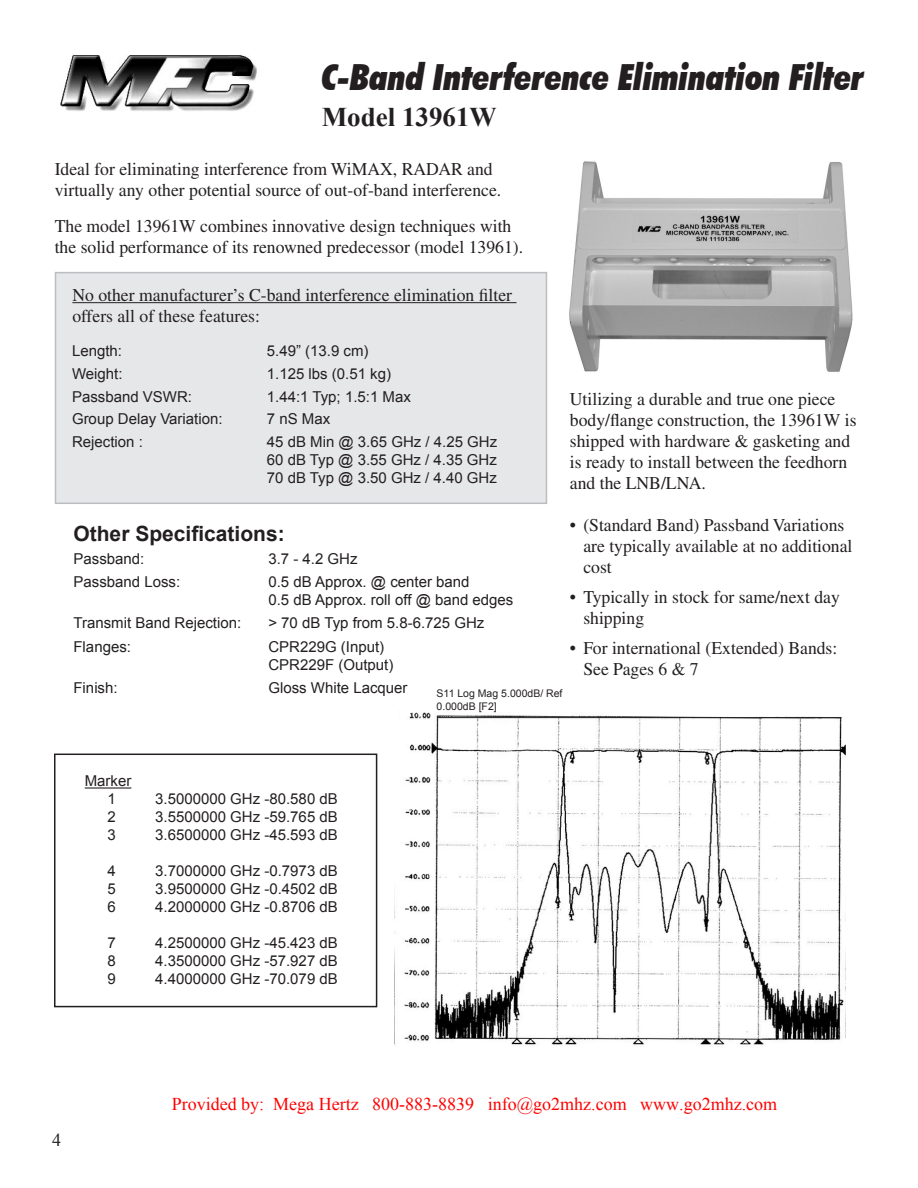
<style>
.page{position:relative;width:918px;height:1188px;background:#fff}
.page>*{position:absolute;margin:0;border:0;box-sizing:border-box;transform-origin:0 0}
.t1{font:italic 900 condensed 36px "Futura BT";color:#231f20}
.t2{font:700 27px "Times New Roman";color:#231f20}
.t3{font:700 21px "Arial";color:#231f20}
.t4{font:18px/21px "Times";color:#231f20}
.t5{font:18px "Times New Roman";color:#f00}
.t6{font:18px "Times New Roman";color:#231f20}
.t7{font:15px/18px "Arial";color:#231f20}
.t8{font:10.5px/12.6px "Arial";color:#231f20}
</style>
<div class="page">
<img style="left:60px;top:55px;width:197px;height:56px">
<div style="left:55px;top:272px;width:492px;height:232px;background:#e6e7e9;border:2px solid #bcbdc0"></div>
<hr style="left:72px;top:302px;width:445px;height:1px;background:#231f20">
<img style="left:569px;top:161px;width:284px;height:211px">
<img style="left:394px;top:712px;width:452px;height:333px">
<hr style="left:85px;top:787px;width:46px;height:2px;background:#231f20">
<div style="left:54px;top:754px;width:323px;height:253px;border:2px solid #231f20"></div>
<hr style="left:438px;top:717px;width:404px;height:1px;background:#231f20">
<p class="t1" style="left:322px;top:56px;width:544px">C-Band Interference Elimination Filter</p>
<p class="t2" style="left:322px;top:99px;width:176px">Model 13961W</p>
<p class="t4" style="left:55px;top:158px;width:439px">Ideal for eliminating interference from WiMAX, RADAR and</p>
<p class="t4" style="left:55px;top:179px;width:448px">virtually any other potential source of out-of-band interference.</p>
<p class="t4" style="left:55px;top:215px;width:458px">The model 13961W combines innovative design techniques with</p>
<p class="t4" style="left:55px;top:236px;width:470px">the solid performance of its renowned predecessor (model 13961).</p>
<p class="t4" style="left:72px;top:284px;width:441px">No other manufacturer’s C-band interference elimination filter offers all of these features:</p>
<p class="t7" style="left:72px;top:342px;width:52px">Length:</p>
<p class="t7" style="left:267px;top:342px;width:103px">5.49” (13.9 cm)</p>
<p class="t7" style="left:72px;top:364px;width:52px">Weight:</p>
<p class="t7" style="left:267px;top:364px;width:126px">1.125 lbs (0.51 kg)</p>
<p class="t7" style="left:72px;top:387px;width:122px">Passband VSWR:</p>
<p class="t7" style="left:267px;top:387px;width:145px">1.44:1 Typ; 1.5:1 Max</p>
<p class="t7" style="left:72px;top:410px;width:152px">Group Delay Variation:</p>
<p class="t7" style="left:267px;top:410px;width:65px">7 nS Max</p>
<p class="t7" style="left:72px;top:433px;width:72px">Rejection :</p>
<p class="t7" style="left:267px;top:433px;width:232px">45 dB Min @ 3.65 GHz / 4.25 GHz<br>60 dB Typ @ 3.55 GHz / 4.35 GHz</p>
<p class="t7" style="left:267px;top:469px;width:232px">70 dB Typ @ 3.50 GHz / 4.40 GHz</p>
<p class="t4" style="left:570px;top:388px;width:288px">Utilizing a durable and true one piece body/flange construction, the 13961W is shipped with hardware &amp; gasketing and is ready to install between the feedhorn and the LNB/LNA.</p>
<p class="t4" style="left:583px;top:514px;width:271px;text-indent:-13px">• (Standard Band) Passband Variations are typically available at no additional cost</p>
<p class="t4" style="left:583px;top:586px;width:258px;text-indent:-13px">• Typically in stock for same/next day shipping</p>
<p class="t4" style="left:570px;top:637px;width:269px">• For international (Extended) Bands:</p>
<p class="t4" style="left:583px;top:658px;width:117px">See Pages 6 &amp; 7</p>
<p class="t3" style="left:74px;top:519px;width:213px">Other Specifications:</p>
<p class="t7" style="left:74px;top:550px;width:72px">Passband:</p>
<p class="t7" style="left:268px;top:550px;width:91px">3.7 - 4.2 GHz</p>
<p class="t7" style="left:74px;top:573px;width:108px">Passband Loss:</p>
<p class="t7" style="left:268px;top:573px;width:247px">0.5 dB Approx. @ center band<br>0.5 dB Approx. roll off @ band edges</p>
<p class="t7" style="left:73px;top:613px;width:169px">Transmit Band Rejection:</p>
<p class="t7" style="left:268px;top:613px;width:218px">&gt; 70 dB Typ from 5.8-6.725 GHz</p>
<p class="t7" style="left:73px;top:638px;width:59px">Flanges:</p>
<p class="t7" style="left:268px;top:638px;width:117px">CPR229G (Input)</p>
<p class="t7" style="left:268px;top:656px;width:127px">CPR229F (Output)</p>
<p class="t7" style="left:73px;top:679px;width:46px">Finish:</p>
<p class="t7" style="left:268px;top:679px;width:141px">Gloss White Lacquer</p>
<p class="t8" style="left:437px;top:687px;width:127px">S11 Log Mag 5.000dB/ Ref<br>0.000dB [F2]</p>
<p class="t7" style="left:85px;top:772px;width:48px">Marker</p>
<p class="t7" style="left:108px;top:790px;width:10px">1</p>
<p class="t7" style="left:155px;top:790px;width:184px">3.5000000 GHz -80.580 dB</p>
<p class="t7" style="left:108px;top:808px;width:10px">2</p>
<p class="t7" style="left:155px;top:808px;width:184px">3.5500000 GHz -59.765 dB</p>
<p class="t7" style="left:108px;top:826px;width:10px">3</p>
<p class="t7" style="left:155px;top:826px;width:184px">3.6500000 GHz -45.593 dB</p>
<p class="t7" style="left:108px;top:862px;width:10px">4</p>
<p class="t7" style="left:155px;top:862px;width:184px">3.7000000 GHz -0.7973 dB</p>
<p class="t7" style="left:108px;top:880px;width:10px">5</p>
<p class="t7" style="left:155px;top:880px;width:184px">3.9500000 GHz -0.4502 dB</p>
<p class="t7" style="left:108px;top:898px;width:10px">6</p>
<p class="t7" style="left:155px;top:898px;width:184px">4.2000000 GHz -0.8706 dB</p>
<p class="t7" style="left:108px;top:934px;width:10px">7</p>
<p class="t7" style="left:155px;top:934px;width:184px">4.2500000 GHz -45.423 dB</p>
<p class="t7" style="left:108px;top:952px;width:10px">8</p>
<p class="t7" style="left:155px;top:952px;width:184px">4.3500000 GHz -57.927 dB</p>
<p class="t7" style="left:108px;top:970px;width:10px">9</p>
<p class="t7" style="left:155px;top:970px;width:184px">4.4000000 GHz -70.079 dB</p>
<p class="t6" style="left:52px;top:1128px;width:10px">4</p>
<p class="t5" style="left:172px;top:1092px;width:607px">Provided by: Mega Hertz 800-883-8839 info@go2mhz.com www.go2mhz.com</p>
</div>
